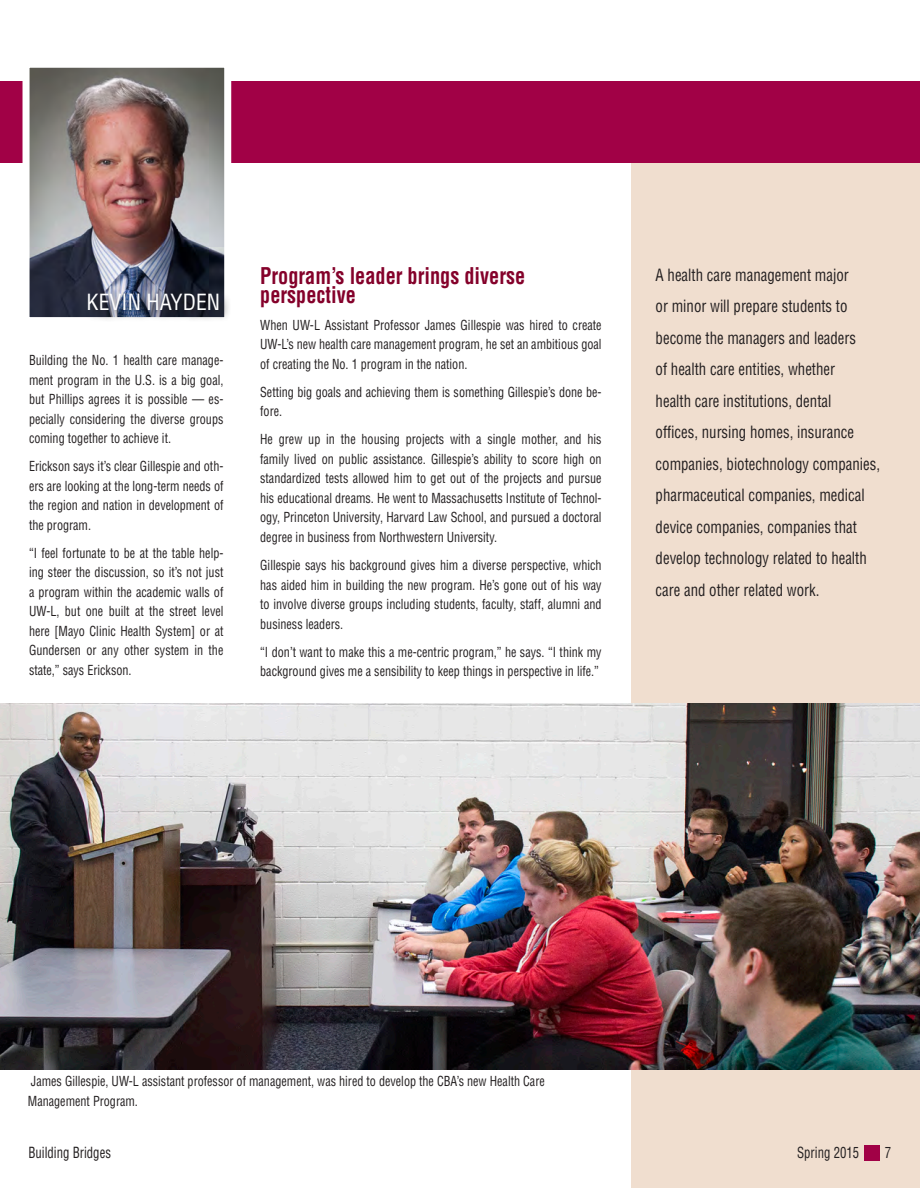
<style>
.page{position:relative;width:920px;height:1188px;background:#fff}
.page>*{position:absolute;margin:0;border:0;box-sizing:border-box;transform-origin:0 0}
.t1{font:700 condensed 22.5px/19.5px "Helvetica LT Std";color:#84012a;scale:.9 1}
.t2{font:condensed 21.75px "Helvetica LT Std";color:#fff}
.t3{font:condensed 16.5px/31.5px "Helvetica LT Std";color:#231f20;scale:.9 1}
.t4{font:condensed 15px "Helvetica LT Std";color:#231f20;scale:.85 1}
.t5{font:condensed 13.5px/19.5px "Helvetica LT Std";color:#231f20;text-align:justify;scale:.9 1}
</style>
<div class="page">
<div style="left:631px;top:136px;width:289px;height:1052px;background:#f0decf"></div>
<div style="left:0;top:82px;width:920px;height:81px;background:#a10146"></div>
<div style="left:864px;top:1146px;width:15px;height:15px;background:#a10146"></div>
<img style="left:31px;top:69px;width:192px;height:247px">
<div style="left:23px;top:61px;width:208px;height:263px;border:7px solid #fff"></div>
<div style="left:84px;top:290px;width:147px;height:33px;background:#231f20;opacity:.75"></div>
<img style="left:1px;top:703px;width:919px;height:366px">
<p class="t2" style="left:87px;top:289px;width:135px">KEVIN HAYDEN</p>
<p class="t5" style="left:29px;top:350px;width:218px">Building the No. 1 health care manage&shy;ment program in the U.S. is a big goal, but Phillips agrees it is possible — es&shy;pecially considering the diverse groups coming together to achieve it.</p>
<p class="t5" style="left:29px;top:456px;width:218px">Erickson says it’s clear Gillespie and oth&shy;ers are looking at the long-term needs of the region and nation in development of the program.</p>
<p class="t5" style="left:29px;top:543px;width:218px">“I feel fortunate to be at the table help&shy;ing steer the discussion, so it’s not just a program within the academic walls of UW-L, but one built at the street level here [Mayo Clinic Health System] or at Gundersen or any other system in the state,” says Erickson.</p>
<p class="t1" style="left:260px;top:266px;width:296px">Program’s leader brings diverse perspective</p>
<p class="t5" style="left:260px;top:315px;width:381px">When UW-L Assistant Professor James Gillespie was hired to create UW-L’s new health care management program, he set an ambitious goal of creating the No. 1 program in the nation.</p>
<p class="t5" style="left:260px;top:382px;width:381px">Setting big goals and achieving them is something Gillespie’s done be&shy;fore.</p>
<p class="t5" style="left:260px;top:430px;width:381px">He grew up in the housing projects with a single mother, and his family lived on public assistance. Gillespie’s ability to score high on standardized tests allowed him to get out of the projects and pursue his educational dreams. He went to Massachusetts Institute of Technol&shy;ogy, Princeton University, Harvard Law School, and pursued a doctoral degree in business from Northwestern University.</p>
<p class="t5" style="left:260px;top:555px;width:381px">Gillespie says his background gives him a diverse perspective, which has aided him in building the new program. He’s gone out of his way to involve diverse groups including students, faculty, staff, alumni and business leaders.</p>
<p class="t5" style="left:260px;top:642px;width:381px">“I don’t want to make this a me-centric program,” he says. “I think my background gives me a sensibility to keep things in perspective in life.”</p>
<p class="t3" style="left:655px;top:259px;width:251px">A health care management major<br>or minor will prepare students to become the managers and leaders<br>of health care entities, whether<br>health care institutions, dental<br>offices, nursing homes, insurance companies, biotechnology companies, pharmaceutical companies, medical device companies, companies that develop technology related to health care and other related work.</p>
<p class="t5" style="left:28px;top:1071px;width:576px">James Gillespie, UW-L assistant professor of management, was hired to develop the CBA’s new Health Care<br>Management Program.</p>
<p class="t4" style="left:28px;top:1143px;width:99px">Building Bridges</p>
<p class="t4" style="left:797px;top:1143px;width:74px">Spring 2015</p>
<p class="t4" style="left:884px;top:1143px;width:9px">7</p>
</div>
